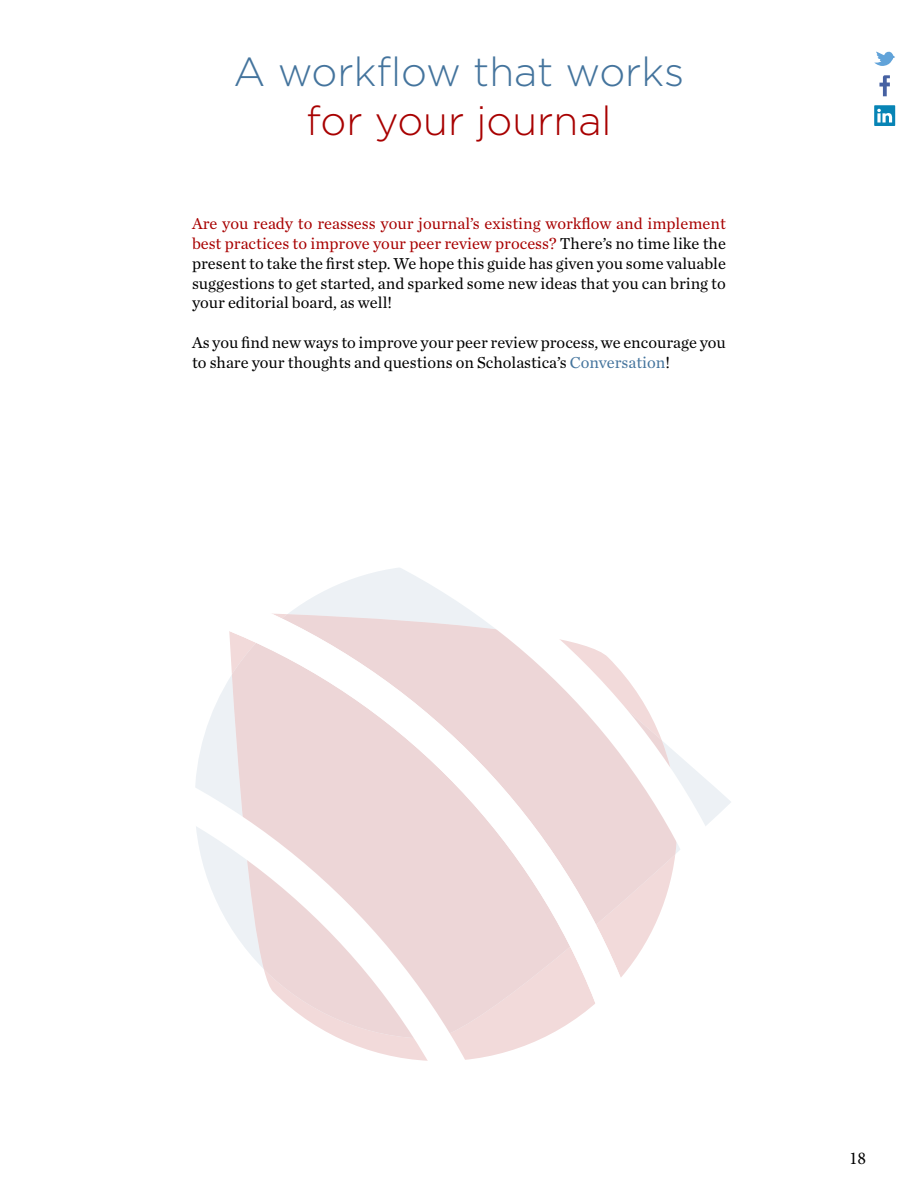
<style>
.page{position:relative;width:918px;height:1188px;background:#fff}
.page>*{position:absolute;margin:0;border:0;box-sizing:border-box;transform-origin:0 0}
.t1{font:300 40.5px "Gotham";color:#44749d}
.t2{font:300 40.5px "Gotham";color:#a80000}
.t3{font:18px "Minion Pro";color:#000}
.t4{font:16.5px/19.8px "Chronicle Text G1";color:#000;text-align:justify}
.s1{color:#a80000}
.s2{color:#44749d}
</style>
<div class="page">
<svg style="left:874px;top:52px;width:21px;height:14px"></svg>
<svg style="left:879px;top:75px;width:11px;height:21px"></svg>
<svg style="left:874px;top:105px;width:21px;height:21px"></svg>
<svg style="left:228px;top:568px;width:503px;height:456px"></svg>
<svg style="left:195px;top:682px;width:372px;height:379px"></svg>
<h1 class="t1" style="left:234px;top:46px;width:452px">A workflow that works</h1>
<h1 class="t2" style="left:306px;top:95px;width:307px">for your journal</h1>
<p class="t4" style="left:192px;top:213px;width:536px"><span class="s1">Are you ready to reassess your journal’s existing workflow and implement best practices to improve your peer review process?</span> There’s no time like the present to take the first step. We hope this guide has given you some valuable suggestions to get started, and sparked some new ideas that you can bring to your editorial board, as well!</p>
<p class="t4" style="left:192px;top:332px;width:535px">As you find new ways to improve your peer review process, we encourage you to share your thoughts and questions on Scholastica’s <span class="s2">Conversation</span>!</p>
<p class="t3" style="left:849px;top:1146px;width:19px">18</p>
</div>
